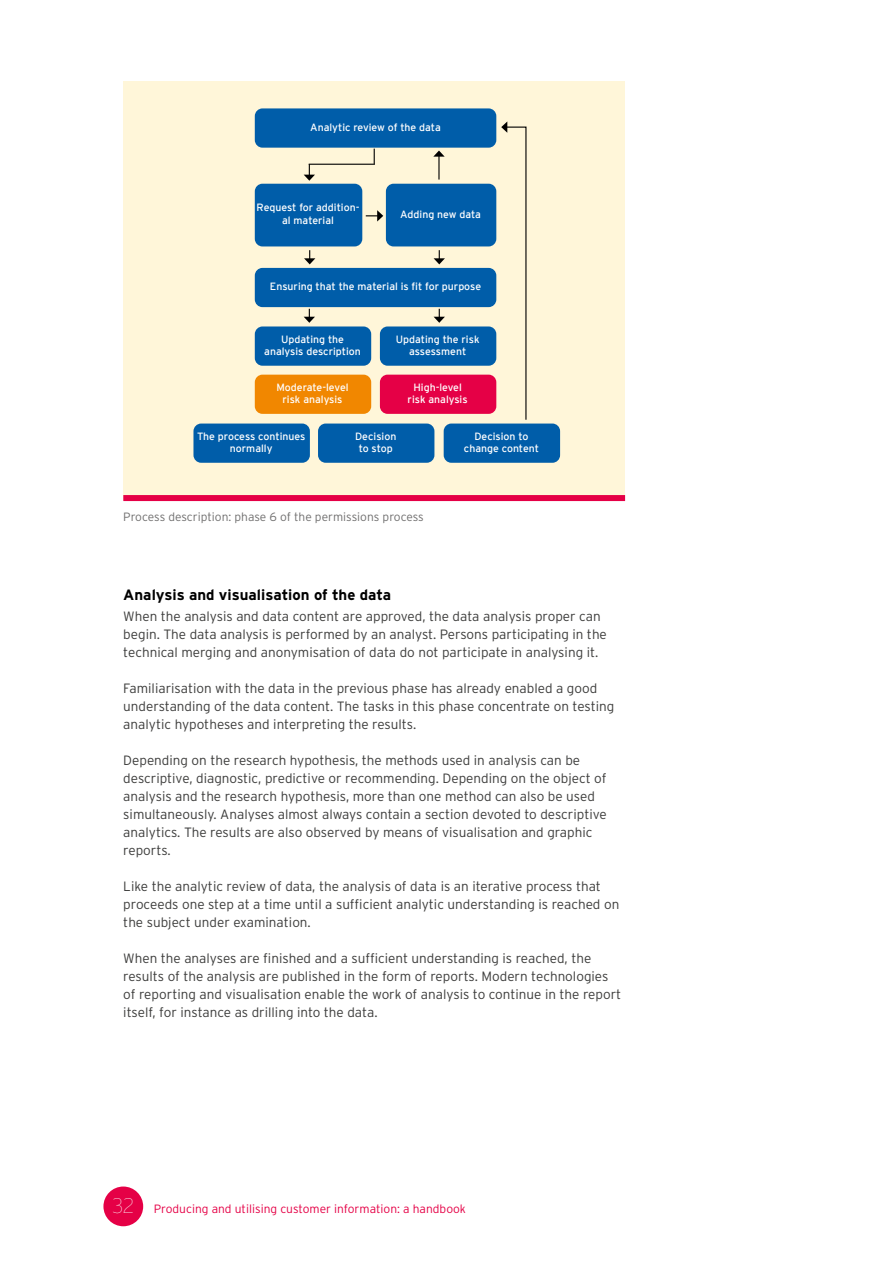
<style>
.page{position:relative;width:893px;height:1263px;background:#fff}
.page>*{position:absolute;margin:0;border:0;box-sizing:border-box;transform-origin:0 0}
.t1{font:700 15px "Interstate";color:#000}
.t2{font:300 13.5px/18px "Interstate";color:#3c3c3b}
.t3{font:300 12px "Interstate";color:#e50046}
.t4{font:300 12px "Interstate";color:#706f6f}
.t5{font:10.5px/12.1px "Interstate";color:#fff;text-align:center}
.s1{font-weight:100;font-size:21px;color:#fff}
</style>
<div class="page">
<div style="left:123px;top:81px;width:502px;height:418px;background:#fff6d9"></div>
<div style="left:103px;top:1186px;width:40px;height:40px;background:#e50046;border-radius:50%"></div>
<div style="left:123px;top:495px;width:502px;height:6px;background:#e50046"></div>
<div style="left:255px;top:108px;width:241px;height:40px;background:#005da9;border-radius:8px"></div>
<div style="left:255px;top:268px;width:241px;height:39px;background:#005da9;border-radius:8px"></div>
<div style="left:255px;top:184px;width:107px;height:62px;background:#005da9;border-radius:8px"></div>
<div style="left:255px;top:326px;width:116px;height:40px;background:#005da9;border-radius:8px"></div>
<div style="left:255px;top:375px;width:116px;height:39px;background:#f18700;border-radius:8px"></div>
<div style="left:193px;top:423px;width:117px;height:40px;background:#005da9;border-radius:8px"></div>
<div style="left:380px;top:326px;width:116px;height:40px;background:#005da9;border-radius:8px"></div>
<div style="left:380px;top:375px;width:116px;height:39px;background:#e50046;border-radius:8px"></div>
<div style="left:318px;top:423px;width:116px;height:40px;background:#005da9;border-radius:8px"></div>
<div style="left:444px;top:423px;width:116px;height:40px;background:#005da9;border-radius:8px"></div>
<div style="left:386px;top:184px;width:110px;height:62px;background:#005da9;border-radius:8px"></div>
<svg style="left:374px;top:149px;width:1px;height:15px"></svg>
<svg style="left:304px;top:164px;width:11px;height:17px"></svg>
<svg style="left:304px;top:309px;width:11px;height:14px"></svg>
<hr style="left:438px;top:156px;width:2px;height:24px;background:#000">
<svg style="left:433px;top:151px;width:12px;height:6px"></svg>
<svg style="left:434px;top:250px;width:11px;height:14px"></svg>
<svg style="left:434px;top:309px;width:11px;height:14px"></svg>
<hr style="left:309px;top:164px;width:66px;height:1px;background:#000">
<svg style="left:366px;top:210px;width:17px;height:11px"></svg>
<svg style="left:501px;top:121px;width:26px;height:299px"></svg>
<svg style="left:304px;top:250px;width:11px;height:14px"></svg>
<p class="t5" style="left:310px;top:121px;width:132px">Analytic review of the data</p>
<p class="t5" style="left:257px;top:202px;width:104px">Request for addition&shy;al material</p>
<p class="t5" style="left:400px;top:208px;width:82px">Adding new data</p>
<p class="t5" style="left:270px;top:280px;width:213px">Ensuring that the material is fit for purpose</p>
<p class="t5" style="left:264px;top:333px;width:98px">Updating the analysis description</p>
<p class="t5" style="left:276px;top:381px;width:74px">Moderate-level risk analysis</p>
<p class="t5" style="left:197px;top:430px;width:110px">The process continues normally</p>
<p class="t5" style="left:396px;top:333px;width:85px">Updating the risk assessment</p>
<p class="t5" style="left:408px;top:381px;width:62px">High-level risk analysis</p>
<p class="t5" style="left:355px;top:430px;width:43px">Decision to stop</p>
<p class="t5" style="left:464px;top:430px;width:77px">Decision to change content</p>
<p class="t4" style="left:123px;top:510px;width:302px">Process description: phase 6 of the permissions process</p>
<h4 class="t1" style="left:123px;top:586px;width:269px">Analysis and visualisation of the data</h4>
<p class="t2" style="left:123px;top:607px;width:485px">When the analysis and data content are approved, the data analysis proper can begin. The data analysis is performed by an analyst. Persons participating in the technical merging and anonymisation of data do not participate in analysing it.</p>
<p class="t2" style="left:123px;top:679px;width:492px">Familiarisation with the data in the previous phase has already enabled a good understanding of the data content. The tasks in this phase concentrate on testing analytic hypotheses and interpreting the results.</p>
<p class="t2" style="left:123px;top:751px;width:485px">Depending on the research hypothesis, the methods used in analysis can be descriptive, diagnostic, predictive or recommending. Depending on the object of analysis and the research hypothesis, more than one method can also be used simultaneously. Analyses almost always contain a section devoted to descriptive analytics. The results are also observed by means of visualisation and graphic reports.</p>
<p class="t2" style="left:123px;top:877px;width:497px">Like the analytic review of data, the analysis of data is an iterative process that proceeds one step at a time until a sufficient analytic understanding is reached on the subject under examination.</p>
<p class="t2" style="left:123px;top:949px;width:499px">When the analyses are finished and a sufficient understanding is reached, the results of the analysis are published in the form of reports. Modern technologies of reporting and visualisation enable the work of analysis to continue in the report itself, for instance as drilling into the data.</p>
<p class="t3" style="left:112px;top:1202px;width:355px"><span class="s1">32</span> Producing and utilising customer information: a handbook</p>
</div>
